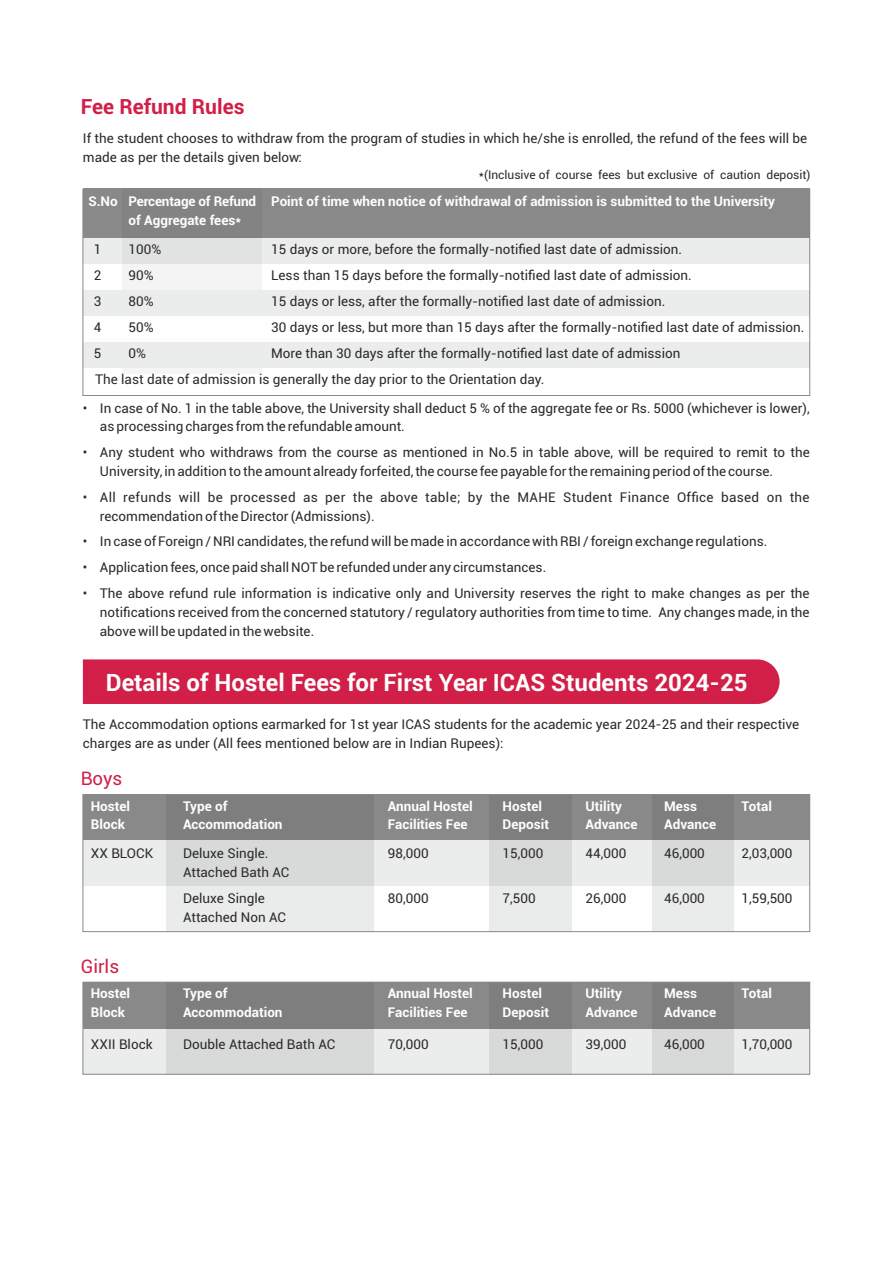
<style>
.page{position:relative;width:893px;height:1263px;background:#fff}
.page>*{position:absolute;margin:0;border:0;box-sizing:border-box;transform-origin:0 0}
.t1{font:700 24px "Roboto";color:#fefefe}
.t2{font:700 21px "Roboto";color:#d11f47}
.t3{font:18.75px "Roboto";color:#d11f47}
.t4{font:13.5px/18.6px "Roboto";color:#2b2a29}
.t5{font:700 13.5px/18.6px "Roboto";color:#fefefe}
.t6{font:13.5px/18.6px "Roboto";letter-spacing:.025em;color:#2b2a29}
.t7{font:12px "Roboto";color:#2b2a29}
</style>
<div class="page">
<div style="left:83px;top:659px;width:697px;height:45px;background:#d11f47"></div>
<div style="left:83px;top:840px;width:727px;height:46px;background:#ebecec"></div>
<div style="left:83px;top:795px;width:727px;height:45px;background:#898989"></div>
<div style="left:83px;top:238px;width:727px;height:26px;background:#ebecec"></div>
<div style="left:83px;top:188px;width:727px;height:50px;background:#898989"></div>
<div style="left:122px;top:188px;width:140px;height:185px;background:#ebecec;opacity:.5"></div>
<svg style="left:166px;top:796px;width:207px;height:134px"></svg>
<svg style="left:489px;top:796px;width:83px;height:134px"></svg>
<svg style="left:653px;top:796px;width:81px;height:134px"></svg>
<div style="left:83px;top:1028px;width:727px;height:46px;background:#ebecec"></div>
<div style="left:83px;top:982px;width:727px;height:46px;background:#898989"></div>
<svg style="left:166px;top:984px;width:207px;height:89px;fill:#7e7e7e"></svg>
<svg style="left:489px;top:984px;width:83px;height:89px;fill:#7e7e7e"></svg>
<svg style="left:653px;top:984px;width:81px;height:89px;fill:#7e7e7e"></svg>
<div style="left:82px;top:794px;width:728px;height:138px;border:1px solid #898989"></div>
<div style="left:82px;top:982px;width:728px;height:93px;border:1px solid #898989"></div>
<div style="left:83px;top:290px;width:727px;height:26px;background:#ebecec"></div>
<div style="left:83px;top:316px;width:727px;height:26px;background:#fefefe"></div>
<div style="left:83px;top:342px;width:727px;height:26px;background:#ebecec"></div>
<div style="left:82px;top:189px;width:728px;height:207px;border:1px solid #898989"></div>
<h2 class="t2" style="left:81px;top:98px;width:165px">Fee Refund Rules</h2>
<p class="t4" style="left:83px;top:131px;width:726px">If the student chooses to withdraw from the program of studies in which he/she is enrolled, the refund of the fees will be made as per the details given below:</p>
<p class="t7" style="left:479px;top:170px;width:333px">*(Inclusive of course fees but exclusive of caution deposit)</p>
<p class="t5" style="left:129px;top:194px;width:648px;text-indent:-40px">S.No Percentage of Refund Point of time when notice of withdrawal of admission is submitted to the University of Aggregate fees*</p>
<p class="t4" style="left:94px;top:241px;width:9px">1</p>
<p class="t4" style="left:129px;top:241px;width:34px">100%</p>
<p class="t4" style="left:271px;top:241px;width:412px">15 days or more, before the formally-notified last date of admission.</p>
<p class="t4" style="left:94px;top:267px;width:9px">2</p>
<p class="t4" style="left:129px;top:267px;width:27px">90%</p>
<p class="t4" style="left:271px;top:267px;width:422px">Less than 15 days before the formally-notified last date of admission.</p>
<p class="t4" style="left:94px;top:293px;width:9px">3</p>
<p class="t4" style="left:129px;top:293px;width:27px">80%</p>
<p class="t4" style="left:271px;top:293px;width:396px">15 days or less, after the formally-notified last date of admission.</p>
<p class="t4" style="left:94px;top:319px;width:9px">4</p>
<p class="t4" style="left:129px;top:319px;width:27px">50%</p>
<p class="t4" style="left:271px;top:319px;width:535px">30 days or less, but more than 15 days after the formally-notified last date of admission.</p>
<p class="t4" style="left:94px;top:345px;width:9px">5</p>
<p class="t4" style="left:129px;top:345px;width:19px">0%</p>
<p class="t4" style="left:95px;top:341px;width:587px;line-height:26px;text-indent:176px">More than 30 days after the formally-notified last date of admission<br>The last date of admission is generally the day prior to the Orientation day.</p>
<p class="t4" style="left:100px;top:400px;width:711px;text-indent:-17px">• In case of No. 1 in the table above, the University shall deduct 5 % of the aggregate fee or Rs. 5000 (whichever is lower), as processing charges from the refundable amount.</p>
<p class="t4" style="left:100px;top:445px;width:711px;text-indent:-17px">• Any student who withdraws from the course as mentioned in No.5 in table above, will be required to remit to the<br>University, in addition to the amount already forfeited, the course fee payable for the remaining period of the course.</p>
<p class="t6" style="left:100px;top:489px;width:711px;text-indent:-17px">• All refunds will be processed as per the above table; by the MAHE Student Finance Office based on the recommendation of the Director (Admissions).</p>
<p class="t4" style="left:83px;top:534px;width:686px">• In case of Foreign / NRI candidates, the refund will be made in accordance with RBI / foreign exchange regulations.</p>
<p class="t4" style="left:83px;top:560px;width:465px">• Application fees, once paid shall NOT be refunded under any circumstances.</p>
<p class="t4" style="left:100px;top:586px;width:711px;text-align:justify;text-indent:-17px">• The above refund rule information is indicative only and University reserves the right to make changes as per the notifications received from the concerned statutory / regulatory authorities from time to time. Any changes made, in the above will be updated in the website.</p>
<h1 class="t1" style="left:106px;top:673px;width:643px">Details of Hostel Fees for First Year ICAS Students 2024-25</h1>
<p class="t4" style="left:83px;top:717px;width:718px">The Accommodation options earmarked for 1st year ICAS students for the academic year 2024-25 and their respective charges are as under (All fees mentioned below are in Indian Rupees):</p>
<h3 class="t3" style="left:81px;top:771px;width:43px">Boys</h3>
<p class="t5" style="left:91px;top:798px;width:41px">Hostel</p>
<p class="t5" style="left:183px;top:798px;width:46px">Type of</p>
<p class="t5" style="left:388px;top:798px;width:86px">Annual Hostel</p>
<p class="t5" style="left:503px;top:798px;width:41px">Hostel</p>
<p class="t5" style="left:586px;top:798px;width:38px">Utility</p>
<p class="t5" style="left:664px;top:798px;width:34px">Mess</p>
<p class="t5" style="left:741px;top:798px;width:32px">Total</p>
<p class="t5" style="left:91px;top:816px;width:36px">Block</p>
<p class="t5" style="left:183px;top:816px;width:101px">Accommodation</p>
<p class="t5" style="left:388px;top:816px;width:81px">Facilities Fee</p>
<p class="t5" style="left:503px;top:816px;width:48px">Deposit</p>
<p class="t5" style="left:586px;top:816px;width:53px">Advance</p>
<p class="t5" style="left:664px;top:816px;width:53px">Advance</p>
<p class="t4" style="left:91px;top:846px;width:64px">XX BLOCK</p>
<p class="t4" style="left:183px;top:846px;width:87px">Deluxe Single.</p>
<p class="t4" style="left:388px;top:846px;width:42px">98,000</p>
<p class="t4" style="left:503px;top:846px;width:42px">15,000</p>
<p class="t4" style="left:586px;top:846px;width:42px">44,000</p>
<p class="t4" style="left:664px;top:846px;width:42px">46,000</p>
<p class="t4" style="left:741px;top:846px;width:52px">2,03,000</p>
<p class="t4" style="left:183px;top:861px;width:108px;line-height:26px">Attached Bath AC<br>Deluxe Single</p>
<p class="t4" style="left:388px;top:890px;width:42px">80,000</p>
<p class="t4" style="left:503px;top:890px;width:35px">7,500</p>
<p class="t4" style="left:586px;top:890px;width:42px">26,000</p>
<p class="t4" style="left:664px;top:890px;width:42px">46,000</p>
<p class="t4" style="left:741px;top:890px;width:52px">1,59,500</p>
<p class="t4" style="left:183px;top:909px;width:105px">Attached Non AC</p>
<h3 class="t3" style="left:81px;top:958px;width:40px">Girls</h3>
<p class="t5" style="left:91px;top:985px;width:41px">Hostel</p>
<p class="t5" style="left:183px;top:985px;width:46px">Type of</p>
<p class="t5" style="left:388px;top:985px;width:86px">Annual Hostel</p>
<p class="t5" style="left:503px;top:985px;width:41px">Hostel</p>
<p class="t5" style="left:586px;top:985px;width:38px">Utility</p>
<p class="t5" style="left:664px;top:985px;width:34px">Mess</p>
<p class="t5" style="left:741px;top:985px;width:32px">Total</p>
<p class="t5" style="left:91px;top:1004px;width:36px">Block</p>
<p class="t5" style="left:183px;top:1004px;width:101px">Accommodation</p>
<p class="t5" style="left:388px;top:1004px;width:81px">Facilities Fee</p>
<p class="t5" style="left:503px;top:1004px;width:48px">Deposit</p>
<p class="t5" style="left:586px;top:1004px;width:53px">Advance</p>
<p class="t5" style="left:664px;top:1004px;width:53px">Advance</p>
<p class="t4" style="left:91px;top:1036px;width:63px">XXII Block</p>
<p class="t4" style="left:183px;top:1036px;width:154px">Double Attached Bath AC</p>
<p class="t4" style="left:388px;top:1036px;width:42px">70,000</p>
<p class="t4" style="left:503px;top:1036px;width:42px">15,000</p>
<p class="t4" style="left:586px;top:1036px;width:42px">39,000</p>
<p class="t4" style="left:664px;top:1036px;width:42px">46,000</p>
<p class="t4" style="left:741px;top:1036px;width:52px">1,70,000</p>
</div>
